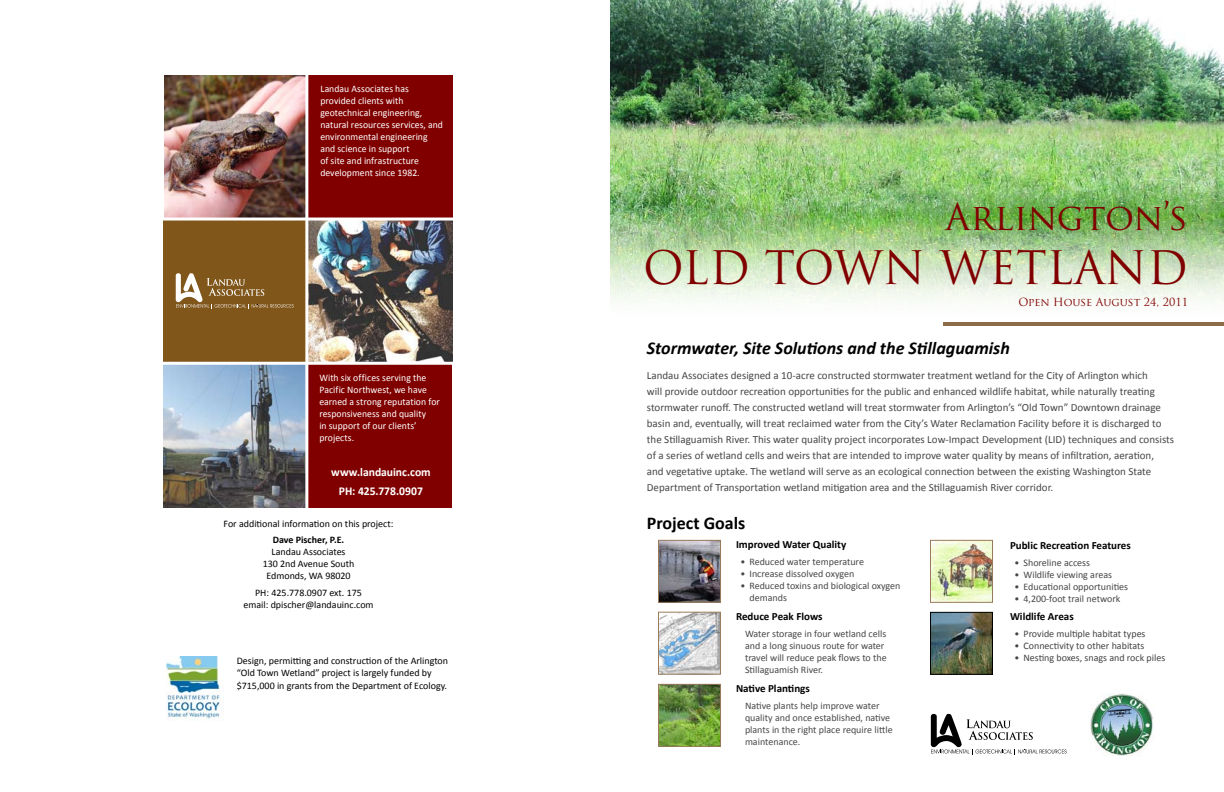
<style>
.page{position:relative;width:1224px;height:792px;background:#fff}
.page>*{position:absolute;margin:0;border:0;box-sizing:border-box;transform-origin:0 0}
.t1{font:45px "Trajan Pro";color:#800000}
.t2{font:36px "Trajan Pro";letter-spacing:-.005em;color:#800000}
.t3{font:italic 700 18px "Calibri";color:#000}
.t4{font:700 18px "Calibri";color:#000}
.t5{font:700 12px/18.9px "Calibri";letter-spacing:-.005em;color:#fff;text-align:center}
.t6{font:11px/16px "Calibri";color:#464648}
.t7{font:700 11px "Calibri";color:#000}
.t8{font:11px "Trajan Pro";color:#800000}
.t9{font:10px/12px "Calibri";letter-spacing:.005em;color:#fff}
.t10{font:10px/12px "Calibri";color:#464648}
.t11{font:10px/12px "Calibri";color:#000;text-align:center}
.t12{font:10px/12px "Calibri";color:#48484a}
.t13{font:10px "Calibri";color:#434345}
.t14{font:700 10px "Calibri";color:#000}
</style>
<div class="page">
<img style="left:611px;top:0;width:613px;height:302px">
<hr style="left:943px;top:322px;width:281px;height:4px;background:#8d6c49">
<img style="left:660px;top:542px;width:59px;height:59px">
<div style="left:658px;top:540px;width:63px;height:63px;border:1px solid #9a7a5a"></div>
<img style="left:660px;top:614px;width:59px;height:59px">
<div style="left:658px;top:612px;width:63px;height:63px;border:1px solid #9b7c5b"></div>
<img style="left:932px;top:614px;width:59px;height:59px">
<div style="left:930px;top:612px;width:63px;height:63px;border:1px solid #000"></div>
<img style="left:932px;top:542px;width:59px;height:59px">
<div style="left:930px;top:540px;width:63px;height:63px;border:1px solid #9a7a5a"></div>
<img style="left:660px;top:686px;width:59px;height:59px">
<div style="left:658px;top:684px;width:63px;height:63px;border:1px solid #9a7a5a"></div>
<svg style="left:931px;top:714px;width:136px;height:41px"></svg>
<img style="left:1090px;top:693px;width:64px;height:63px">
<img style="left:167px;top:656px;width:57px;height:64px">
<img style="left:165px;top:76px;width:140px;height:142px">
<img style="left:308px;top:221px;width:145px;height:141px">
<div style="left:307px;top:75px;width:146px;height:144px;background:#800000"></div>
<div style="left:164px;top:219px;width:143px;height:144px;background:#80561b"></div>
<svg style="left:176px;top:273px;width:118px;height:36px"></svg>
<hr style="left:156px;top:218px;width:326px;height:3px;background:#fff">
<img style="left:164px;top:365px;width:141px;height:143px">
<div style="left:306px;top:364px;width:146px;height:144px;background:#800000"></div>
<hr style="left:305px;top:57px;width:3px;height:451px;background:#fff">
<hr style="left:149px;top:362px;width:326px;height:3px;background:#fff">
<p class="t9" style="left:320px;top:82px;width:124px">Landau Associates has provided clients with geotechnical engineering, natural resources services, and environmental engineering and science in support<br>of site and infrastructure development since 1982.</p>
<p class="t9" style="left:319px;top:371px;width:122px">With six offices serving the<br>Pacific Northwest, we have earned a strong reputation for responsiveness and quality<br>in support of our clients’ projects.</p>
<p class="t5" style="left:331px;top:462px;width:101px">www.landauinc.com<br>PH: 425.778.0907</p>
<p class="t11" style="left:224px;top:517px;width:171px">For additional information on this project:</p>
<p class="t14" style="left:273px;top:534px;width:73px">Dave Pischer, P.E.</p>
<p class="t11" style="left:263px;top:546px;width:93px">Landau Associates<br>130 2nd Avenue South<br>Edmonds, WA 98020</p>
<p class="t11" style="left:243px;top:586px;width:132px">PH: 425.778.0907 ext. 175 email: dpischer@landauinc.com</p>
<p class="t11" style="left:237px;top:654px;width:213px;text-align:left">Design, permitting and construction of the Arlington “Old Town Wetland” project is largely funded by</p>
<p class="t11" style="left:237px;top:679px;width:212px">$715,000 in grants from the Department of Ecology.</p>
<h2 class="t2" style="left:945px;top:194px;width:244px">Arlington’s</h2>
<h1 class="t1" style="left:643px;top:239px;width:546px">OLD TOWN WETLAND</h1>
<p class="t8" style="left:1018px;top:295px;width:171px">Open House August 24, 2011</p>
<h3 class="t3" style="left:647px;top:337px;width:364px">Stormwater, Site Solutions and the Stillaguamish</h3>
<p class="t6" style="left:647px;top:367px;width:529px">Landau Associates designed a 10-acre constructed stormwater treatment wetland for the City of Arlington which<br>will provide outdoor recreation opportunities for the public and enhanced wildlife habitat, while naturally treating stormwater runoff. The constructed wetland will treat stormwater from Arlington’s “Old Town” Downtown drainage basin and, eventually, will treat reclaimed water from the City’s Water Reclamation Facility before it is discharged to the Stillaguamish River. This water quality project incorporates Low-Impact Development (LID) techniques and consists of a series of wetland cells and weirs that are intended to improve water quality by means of infiltration, aeration,<br>and vegetative uptake. The wetland will serve as an ecological connection between the existing Washington State Department of Transportation wetland mitigation area and the Stillaguamish River corridor.</p>
<h3 class="t4" style="left:647px;top:512px;width:100px">Project Goals</h3>
<p class="t7" style="left:736px;top:538px;width:112px">Improved Water Quality</p>
<p class="t10" style="left:740px;top:555px;width:125px">• Reduced water temperature</p>
<p class="t10" style="left:740px;top:567px;width:115px">• Increase dissolved oxygen</p>
<p class="t10" style="left:750px;top:579px;width:152px;text-indent:-9px">• Reduced toxins and biological oxygen demands</p>
<p class="t7" style="left:736px;top:610px;width:88px">Reduce Peak Flows</p>
<p class="t10" style="left:745px;top:627px;width:143px">Water storage in four wetland cells and a long sinuous route for water travel will reduce peak flows to the<br>Stillaguamish River.</p>
<p class="t7" style="left:736px;top:682px;width:75px">Native Plantings</p>
<p class="t12" style="left:745px;top:699px;width:149px">Native plants help improve water quality and once established, native plants in the right place require little maintenance.</p>
<p class="t7" style="left:1010px;top:539px;width:122px">Public Recreation Features</p>
<p class="t10" style="left:1014px;top:556px;width:77px">• Shoreline access</p>
<p class="t10" style="left:1014px;top:568px;width:99px">• Wildlife viewing areas</p>
<p class="t10" style="left:1014px;top:580px;width:115px">• Educational opportunities</p>
<p class="t10" style="left:1014px;top:592px;width:107px">• 4,200-foot trail network</p>
<p class="t7" style="left:1010px;top:610px;width:65px">Wildlife Areas</p>
<p class="t13" style="left:1014px;top:627px;width:133px">• Provide multiple habitat types</p>
<p class="t13" style="left:1014px;top:639px;width:131px">• Connectivity to other habitats</p>
<p class="t13" style="left:1014px;top:651px;width:152px">• Nesting boxes, snags and rock piles</p>
</div>
